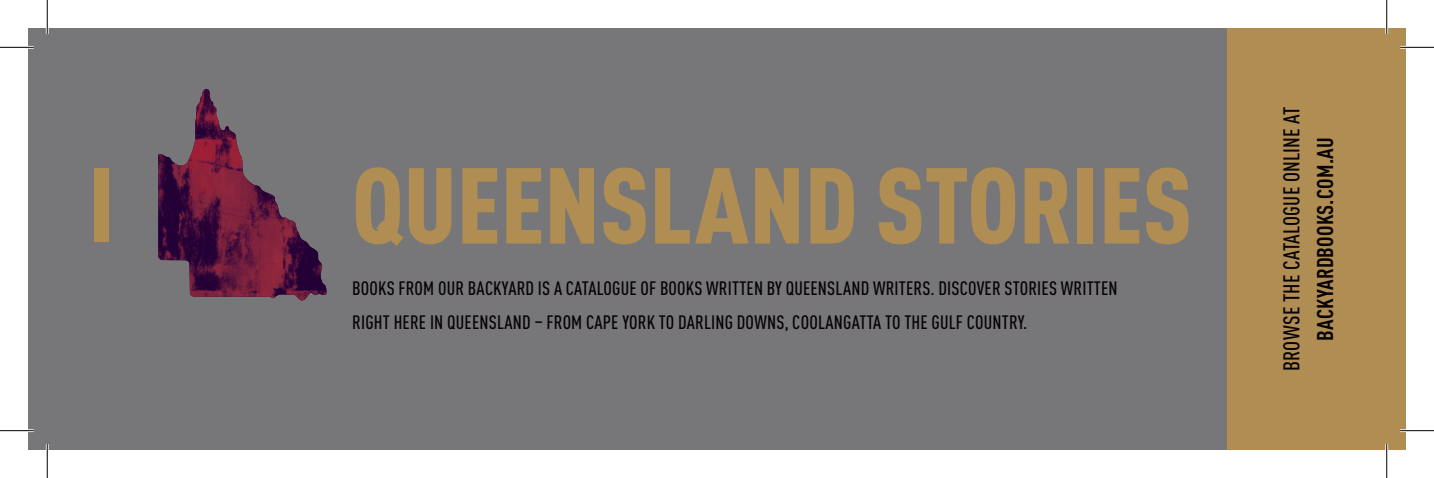
<style>
.page{position:relative;width:1434px;height:478px;background:#fff}
.page>*{position:absolute;margin:0;border:0;box-sizing:border-box;transform-origin:0 0}
.t1{font:900 condensed 105.75px "DINOT";color:#af8d53}
.t2{font:900 condensed 103.5px "DINOT";color:#af8d53}
.t3{font:500 condensed 22.5px/33.8px "DINOT";letter-spacing:.01em;color:#080302;text-align:center}
.t4{font:500 condensed 19.12px/33.8px "DINOT";letter-spacing:.01em;color:#080302}
.s1{font-weight:700}
</style>
<div class="page">
<div style="left:28px;top:28px;width:1378px;height:421px;background:#777779"></div>
<svg style="left:191px;top:89px;width:131px;height:212px"></svg>
<img style="left:195px;top:89px;width:11px;height:33px">
<img style="left:158px;top:152px;width:34px;height:143px">
<img style="left:259px;top:186px;width:34px;height:112px">
<img style="left:293px;top:265px;width:34px;height:35px">
<img style="left:192px;top:258px;width:67px;height:38px">
<div style="left:1227px;top:28px;width:179px;height:421px;background:#af8d53"></div>
<hr style="left:0;top:46px;width:34px;height:3px;background:#fff">
<hr style="left:1400px;top:46px;width:34px;height:3px;background:#fff">
<hr style="left:0;top:429px;width:34px;height:2px;background:#fff">
<hr style="left:1400px;top:429px;width:34px;height:2px;background:#fff">
<hr style="left:46px;top:0;width:3px;height:34px;background:#fff">
<hr style="left:46px;top:443px;width:3px;height:34px;background:#fff">
<hr style="left:1385px;top:0;width:3px;height:34px;background:#fff">
<hr style="left:1385px;top:443px;width:3px;height:34px;background:#fff">
<hr style="left:0;top:47px;width:34px;height:1px;background:#000">
<hr style="left:1400px;top:47px;width:34px;height:1px;background:#000">
<hr style="left:0;top:430px;width:34px;height:1px;background:#000">
<hr style="left:1400px;top:430px;width:34px;height:1px;background:#000">
<hr style="left:47px;top:0;width:1px;height:34px;background:#000">
<hr style="left:47px;top:443px;width:1px;height:34px;background:#000">
<hr style="left:1386px;top:0;width:1px;height:34px;background:#000">
<hr style="left:1386px;top:443px;width:1px;height:34px;background:#000">
<p class="t2" style="left:88px;top:140px;width:28px">I</p>
<p class="t1" style="left:352px;top:140px;width:841px">QUEENSLAND STORIES</p>
<p class="t4" style="left:352px;top:271px;width:767px">BOOKS FROM OUR BACKYARD IS A CATALOGUE OF BOOKS WRITTEN BY QUEENSLAND WRITERS. DISCOVER STORIES WRITTEN<br>RIGHT HERE IN QUEENSLAND – FROM CAPE YORK TO DARLING DOWNS, COOLANGATTA TO THE GULF COUNTRY.</p>
<p class="t3" style="left:1274px;top:371px;width:266px;rotate:-90deg">BROWSE THE CATALOGUE ONLINE AT<br><span class="s1">BACKYARDBOOKS.COM.AU</span></p>
</div>
